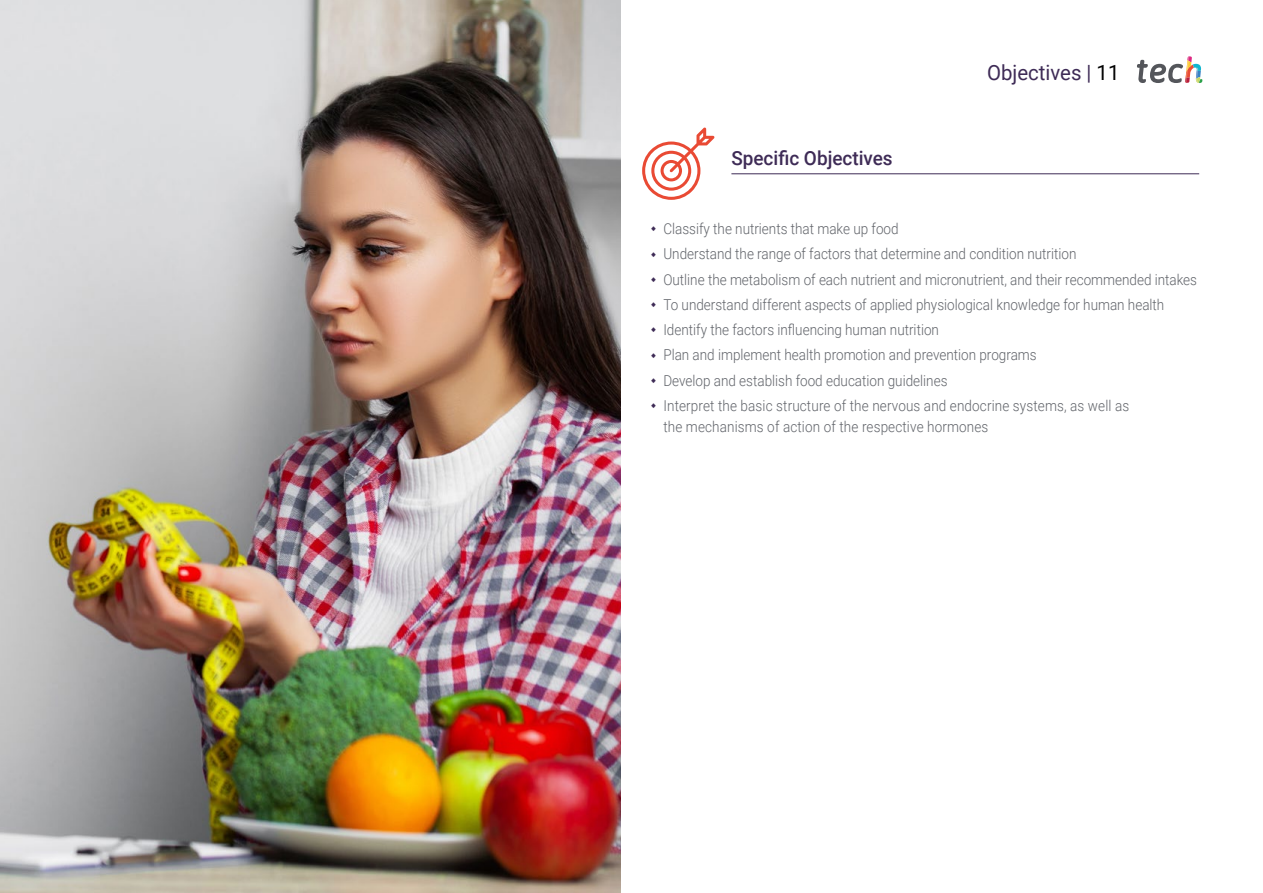
<style>
.page{position:relative;width:1263px;height:893px;background:#fff}
.page>*{position:absolute;margin:0;border:0;box-sizing:border-box;transform-origin:0 0}
.t1{font:21px "Roboto";color:#3e2b56}
.t2{font:500 19.5px "Roboto";color:#3e2b56}
.t3{font:300 15px/25.2px "Roboto";color:#61646a;scale:.9 1}
.s1{color:#000}
</style>
<div class="page">
<hr style="left:731px;top:173px;width:468px;height:1px;background:#3e2b56">
<svg style="left:642px;top:127px;width:72px;height:73px"></svg>
<svg style="left:1137px;top:56px;width:65px;height:27px"></svg>
<img style="left:0;top:0;width:621px;height:893px">
<h2 class="t2" style="left:731px;top:145px;width:163px">Specific Objectives</h2>
<h1 class="t1" style="left:987px;top:57px;width:134px">Objectives | <span class="s1">11</span></h1>
<p class="t3" style="left:663px;top:216px;width:594px">Classify the nutrients that make up food<br>Understand the range of factors that determine and condition nutrition<br>Outline the metabolism of each nutrient and micronutrient, and their recommended intakes To understand different aspects of applied physiological knowledge for human health Identify the factors influencing human nutrition<br>Plan and implement health promotion and prevention programs<br>Develop and establish food education guidelines<br>Interpret the basic structure of the nervous and endocrine systems, as well as</p>
<p class="t3" style="left:663px;top:413px;width:363px">the mechanisms of action of the respective hormones</p>
</div>
